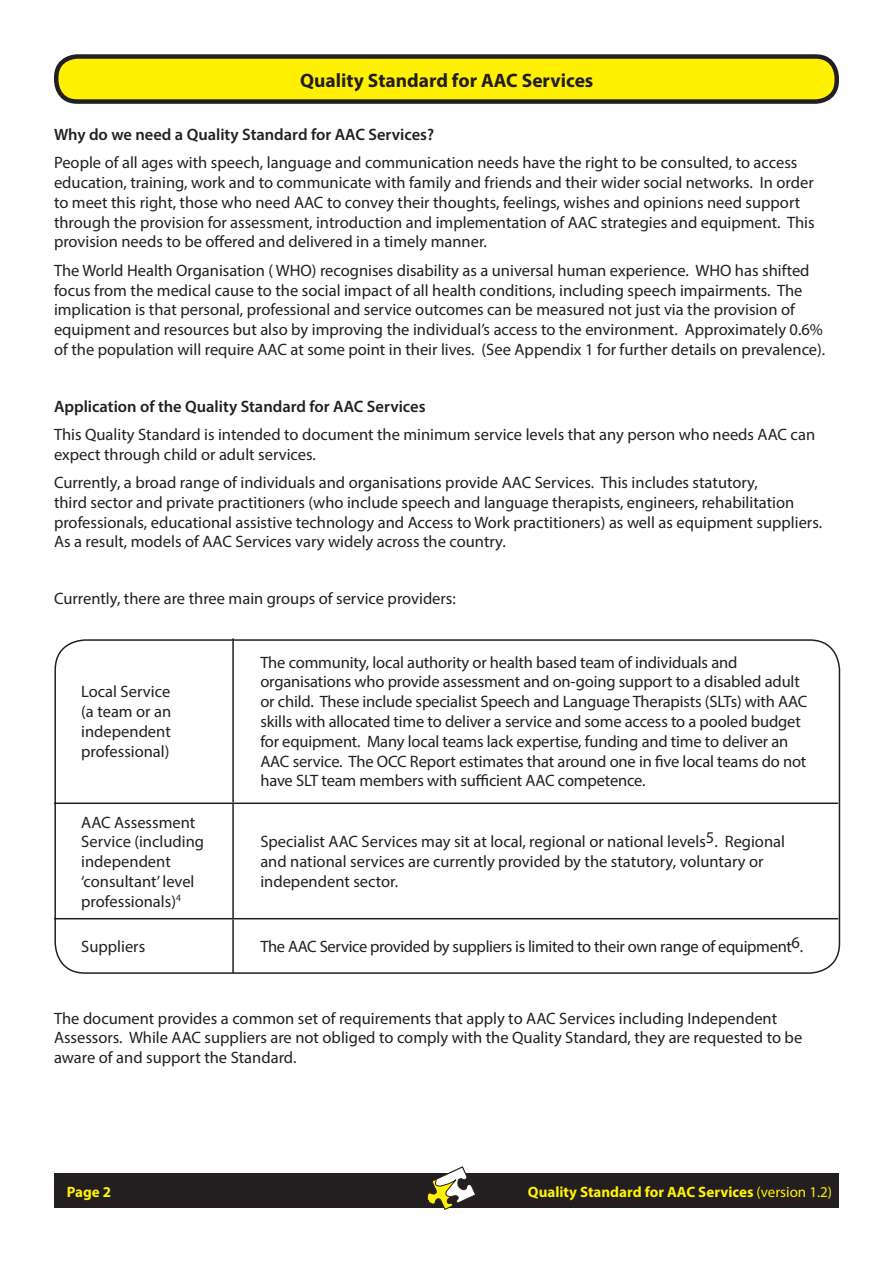
<style>
.page{position:relative;width:893px;height:1263px;background:#fff}
.page>*{position:absolute;margin:0;border:0;box-sizing:border-box;transform-origin:0 0}
.t1{font:700 19.5px "Myriad Pro";color:#231f20}
.t2{font:16.5px/19.8px "Myriad Pro";color:#231f20}
.t3{font:600 16.5px "Myriad Pro";color:#231f20}
.t4{font:16.5px "Myriad Pro";letter-spacing:-.02em;color:#231f20}
.t5{font:700 15px "Myriad Pro";color:#fff101}
.s1{font-weight:400}
</style>
<div class="page">
<div style="left:54px;top:1173px;width:785px;height:34px;background:#231f20"></div>
<svg style="left:426px;top:1166px;width:51px;height:43px"></svg>
<div style="left:56px;top:57px;width:781px;height:45px;background:#fff101;border-radius:21px"></div>
<div style="left:54px;top:54px;width:785px;height:50px;border:4px solid #231f20;border-radius:21px"></div>
<hr style="left:232px;top:638px;width:2px;height:164px;background:#231f20">
<hr style="left:54px;top:802px;width:179px;height:2px;background:#231f20">
<hr style="left:233px;top:802px;width:605px;height:2px;background:#231f20">
<hr style="left:232px;top:804px;width:2px;height:114px;background:#231f20">
<hr style="left:54px;top:918px;width:179px;height:1px;background:#231f20">
<hr style="left:233px;top:918px;width:605px;height:1px;background:#231f20">
<hr style="left:232px;top:919px;width:2px;height:54px;background:#231f20">
<div style="left:54px;top:639px;width:786px;height:335px;border:2px solid #231f20;border-radius:30px"></div>
<p class="t1" style="left:300px;top:67px;width:295px">Quality Standard for AAC Services</p>
<p class="t3" style="left:54px;top:124px;width:382px">Why do we need a Quality Standard for AAC Services?</p>
<p class="t2" style="left:54px;top:153px;width:762px">People of all ages with speech, language and communication needs have the right to be consulted, to access education, training, work and to communicate with family and friends and their wider social networks. In order to meet this right, those who need AAC to convey their thoughts, feelings, wishes and opinions need support through the provision for assessment, introduction and implementation of AAC strategies and equipment. This provision needs to be offered and delivered in a timely manner.</p>
<p class="t2" style="left:54px;top:260px;width:773px">The World Health Organisation ( WHO) recognises disability as a universal human experience. WHO has shifted focus from the medical cause to the social impact of all health conditions, including speech impairments. The implication is that personal, professional and service outcomes can be measured not just via the provision of equipment and resources but also by improving the individual’s access to the environment. Approximately 0.6% of the population will require AAC at some point in their lives. (See Appendix 1 for further details on prevalence).</p>
<p class="t3" style="left:54px;top:396px;width:373px">Application of the Quality Standard for AAC Services</p>
<p class="t2" style="left:54px;top:424px;width:763px">This Quality Standard is intended to document the minimum service levels that any person who needs AAC can expect through child or adult services.</p>
<p class="t2" style="left:54px;top:472px;width:770px">Currently, a broad range of individuals and organisations provide AAC Services. This includes statutory,<br>third sector and private practitioners (who include speech and language therapists, engineers, rehabilitation professionals, educational assistive technology and Access to Work practitioners) as well as equipment suppliers.<br>As a result, models of AAC Services vary widely across the country.</p>
<p class="t2" style="left:54px;top:588px;width:403px">Currently, there are three main groups of service providers:</p>
<p class="t2" style="left:81px;top:682px;width:92px;text-align:justify">Local Service (a team or an independent professional)</p>
<p class="t2" style="left:81px;top:812px;width:124px">AAC Assessment<br>Service (including independent ‘consultant’ level professionals)<sup>4</sup></p>
<p class="t2" style="left:260px;top:652px;width:549px">The community, local authority or health based team of individuals and organisations who provide assessment and on-going support to a disabled adult or child. These include specialist Speech and Language Therapists (SLTs) with AAC skills with allocated time to deliver a service and some access to a pooled budget for equipment. Many local teams lack expertise, funding and time to deliver an AAC service. The OCC Report estimates that around one in five local teams do not have SLT team members with sufficient AAC competence.</p>
<p class="t2" style="left:260px;top:832px;width:526px">Specialist AAC Services may sit at local, regional or national levels5. Regional and national services are currently provided by the statutory, voluntary or independent sector.</p>
<p class="t2" style="left:81px;top:936px;width:65px">Suppliers</p>
<p class="t4" style="left:260px;top:936px;width:544px">The AAC Service provided by suppliers is limited to their own range of equipment6.</p>
<p class="t2" style="left:54px;top:1008px;width:750px">The document provides a common set of requirements that apply to AAC Services including Independent<br>Assessors. While AAC suppliers are not obliged to comply with the Quality Standard, they are requested to be aware of and support the Standard.</p>
<p class="t5" style="left:67px;top:1182px;width:46px">Page 2</p>
<p class="t5" style="left:528px;top:1182px;width:306px">Quality Standard for AAC Services <span class="s1">(version 1.2)</span></p>
</div>
